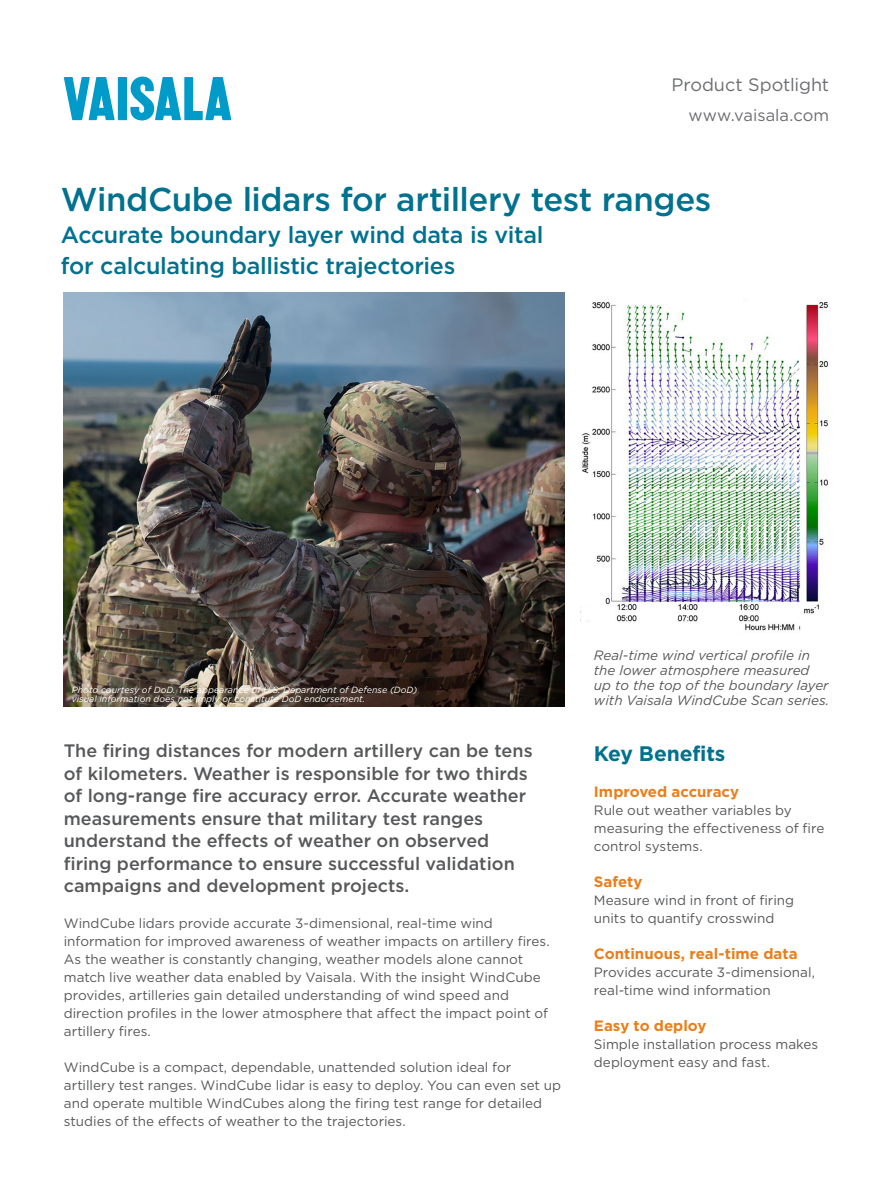
<style>
.page{position:relative;width:893px;height:1191px;background:#fff}
.page>*{position:absolute;margin:0;border:0;box-sizing:border-box;transform-origin:0 0}
._2-pager_Headline{font:500 33px "Gotham";letter-spacing:-.015em;color:#00718e}
._2-pager_Headline-2{font:500 23.25px/31.5px "Gotham";letter-spacing:-.015em;color:#00718e}
.Subheadline_orange{font:700 21px "Gotham";letter-spacing:-.01em;color:#00718e}
.Ingress{font:500 18px/22.5px "Gotham";color:#57585a}
.Document_type{font:18px "Gotham";letter-spacing:-.005em;color:#6c6d70}
.Web_address_in_banne{font:16.5px "Gotham";color:#6c6d70}
.Subheadline_orange-2{font:700 15px "Gotham";color:#ea7e1d}
.Bodytext{font:13.5px/18px "Gotham";color:#57585a}
.Subheadline_orange-3{font:13.5px/18px "Gotham";color:#57585a}
.t1{font:italic 13.5px/15px "Gotham";color:#57585a}
.t2{font:italic 9px/9px "Gotham";color:#fff}
</style>
<div class="page">
<svg style="left:64px;top:77px;width:51px;height:43px"></svg>
<div style="left:118px;top:77px;width:9px;height:43px;background:#009bc8"></div>
<svg style="left:130px;top:77px;width:101px;height:43px"></svg>
<img style="left:64px;top:293px;width:500px;height:414px">
<img style="left:580px;top:301px;width:248px;height:330px">
<p class="Document_type" style="left:671px;top:73px;width:159px">Product Spotlight</p>
<p class="Web_address_in_banne" style="left:688px;top:105px;width:142px">www.vaisala.com</p>
<p class="_2-pager_Headline" style="left:61px;top:178px;width:652px">WindCube lidars for artillery test ranges</p>
<p class="_2-pager_Headline-2" style="left:61px;top:218px;width:484px">Accurate boundary layer wind data is vital for calculating ballistic trajectories</p>
<p class="t2" style="left:72px;top:684px;width:347px">Photo courtesy of DoD. The appearance of U.S. Department of Defense (DoD) visual information does not imply or constitute DoD endorsement.</p>
<p class="Ingress" style="left:64px;top:739px;width:470px">The firing distances for modern artillery can be tens of kilometers. Weather is responsible for two thirds of long-range fire accuracy error. Accurate weather measurements ensure that military test ranges understand the effects of weather on observed firing performance to ensure successful validation campaigns and development projects.</p>
<p class="Bodytext" style="left:64px;top:914px;width:488px">WindCube lidars provide accurate 3-dimensional, real-time wind information for improved awareness of weather impacts on artillery fires.<br>As the weather is constantly changing, weather models alone cannot match live weather data enabled by Vaisala. With the insight WindCube provides, artilleries gain detailed understanding of wind speed and direction profiles in the lower atmosphere that affect the impact point of artillery fires.</p>
<p class="Bodytext" style="left:64px;top:1058px;width:499px">WindCube is a compact, dependable, unattended solution ideal for artillery test ranges. WindCube lidar is easy to deploy. You can even set up and operate multible WindCubes along the firing test range for detailed studies of the effects of weather to the trajectories.</p>
<p class="t1" style="left:594px;top:647px;width:237px">Real-time wind vertical profile in the lower atmosphere measured up to the top of the boundary layer with Vaisala WindCube Scan series.</p>
<p class="Subheadline_orange" style="left:594px;top:739px;width:133px">Key Benefits</p>
<p class="Subheadline_orange-2" style="left:594px;top:781px;width:147px">Improved accuracy</p>
<p class="Subheadline_orange-3" style="left:594px;top:800px;width:232px">Rule out weather variables by measuring the effectiveness of fire control systems.</p>
<p class="Subheadline_orange-2" style="left:594px;top:871px;width:50px">Safety</p>
<p class="Subheadline_orange-3" style="left:594px;top:890px;width:202px">Measure wind in front of firing units to quantify crosswind</p>
<p class="Subheadline_orange-2" style="left:594px;top:943px;width:205px">Continuous, real-time data</p>
<p class="Subheadline_orange-3" style="left:594px;top:962px;width:223px">Provides accurate 3-dimensional, real-time wind information</p>
<p class="Subheadline_orange-2" style="left:594px;top:1015px;width:114px">Easy to deploy</p>
<p class="Subheadline_orange-3" style="left:594px;top:1034px;width:226px">Simple installation process makes deployment easy and fast.</p>
</div>
